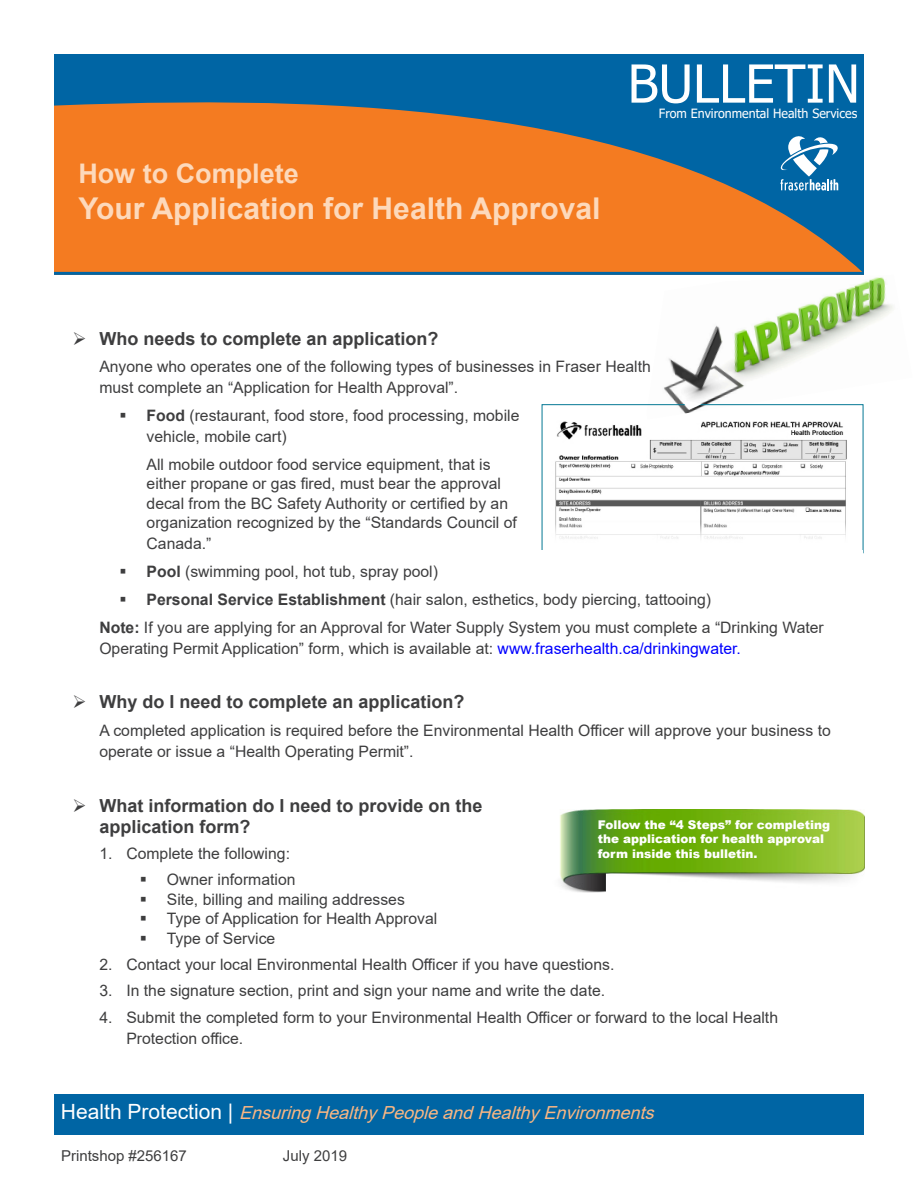
<style>
.page{position:relative;width:918px;height:1188px;background:#fff}
.page>*{position:absolute;margin:0;border:0;box-sizing:border-box;transform-origin:0 0}
.t1{font:52.5px "Tahoma";color:#fff}
.t2{font:700 30px "Arial";color:#fdd9bb}
.t3{font:700 27px "Arial";color:#fdd9bb}
.t4{font:700 18px/21px "Arial";color:#3e3e3f}
.Brochure_Section_Tit{font:italic 18px "Arial";color:#fab783}
.t5{font:15.75px/21px "Arial";color:#3e3e3f}
.t6{font:15px "Arial";color:#3e3e3f}
.t7{font:12.75px "Tahoma";color:#fff}
.t8{font:900 12px/14.4px "Arial";color:#fff}
.s1{font-weight:700}
.s2{color:#00f}
.s3{font-style:normal;font-size:21px;color:#fff}
</style>
<div class="page">
<div style="left:54px;top:1094px;width:810px;height:40px;background:#0065a4"></div>
<svg style="left:54px;top:54px;width:810px;height:218px;background:#987251"></svg>
<hr style="left:54px;top:272px;width:810px;height:3px;background:#0065a4">
<svg style="left:779px;top:133px;width:60px;height:58px"></svg>
<img style="left:541px;top:404px;width:306px;height:140px">
<img style="left:560px;top:809px;width:305px;height:84px">
<img style="left:647px;top:277px;width:246px;height:142px">
<div style="left:542px;top:404px;width:321px;height:149px;border:1px solid #057894"></div>
<svg style="left:680px;top:399px;width:22px;height:11px"></svg>
<div style="left:539px;top:550px;width:324px;height:9px;background:#fff"></div>
<p class="t3" style="left:78px;top:155px;width:222px">How to Complete</p>
<p class="t2" style="left:78px;top:188px;width:524px">Your Application for Health Approval</p>
<p class="t1" style="left:628px;top:48px;width:234px">BULLETIN</p>
<p class="t7" style="left:659px;top:105px;width:200px">From Environmental Health Services</p>
<p class="t4" style="left:99px;top:328px;width:341px">Who needs to complete an application?</p>
<p class="t5" style="left:99px;top:356px;width:553px">Anyone who operates one of the following types of businesses in Fraser Health must complete an “Application for Health Approval”.</p>
<p class="t5" style="left:147px;top:405px;width:374px"><span class="s1">Food</span> (restaurant, food store, food processing, mobile vehicle, mobile cart)</p>
<p class="t5" style="left:147px;top:454px;width:372px;line-height:19.5px">All mobile outdoor food service equipment, that is either propane or gas fired, must bear the approval decal from the BC Safety Authority or certified by an organization recognized by the “Standards Council of</p>
<p class="t5" style="left:147px;top:533px;width:66px">Canada.”</p>
<p class="t5" style="left:147px;top:561px;width:293px"><span class="s1">Pool</span> (swimming pool, hot tub, spray pool)</p>
<p class="t5" style="left:147px;top:589px;width:566px"><span class="s1">Personal Service Establishment</span> (hair salon, esthetics, body piercing, tattooing)</p>
<p class="t5" style="left:99px;top:616px;width:726px"><span class="s1">Note:</span> If you are applying for an Approval for Water Supply System you must complete a “Drinking Water<br>Operating Permit Application” form, which is available at: <span class="s2">www.fraserhealth.ca/drinkingwater.</span></p>
<p class="t4" style="left:99px;top:692px;width:367px">Why do I need to complete an application?</p>
<p class="t5" style="left:99px;top:720px;width:733px">A completed application is required before the Environmental Health Officer will approve your business to operate or issue a “Health Operating Permit”.</p>
<p class="t4" style="left:99px;top:795px;width:385px">What information do I need to provide on the application form?</p>
<p class="t5" style="left:99px;top:843px;width:192px">1. Complete the following:</p>
<p class="t5" style="left:167px;top:869px;width:130px">Owner information</p>
<p class="t5" style="left:167px;top:889px;width:240px">Site, billing and mailing addresses</p>
<p class="t5" style="left:167px;top:908px;width:272px">Type of Application for Health Approval</p>
<p class="t5" style="left:167px;top:928px;width:110px">Type of Service</p>
<p class="t5" style="left:99px;top:954px;width:517px">2. Contact your local Environmental Health Officer if you have questions.</p>
<p class="t5" style="left:99px;top:980px;width:507px">3. In the signature section, print and sign your name and write the date.</p>
<p class="t5" style="left:126px;top:1006px;width:653px;text-indent:-27px">4. Submit the completed form to your Environmental Health Officer or forward to the local Health<br>Protection office.</p>
<p class="t8" style="left:598px;top:817px;width:234px">Follow the “4 Steps” for completing the application for health approval form inside this bulletin.</p>
<p class="Brochure_Section_Tit" style="left:61px;top:1100px;width:600px"><span class="s3">H e a l t h P r o t e c t i o n |</span> EnsuringHealthyPeopleandHealthyEnvironments</p>
<p class="t6" style="left:61px;top:1145px;width:127px">Printshop #256167</p>
<p class="t6" style="left:283px;top:1145px;width:66px">July 2019</p>
</div>
